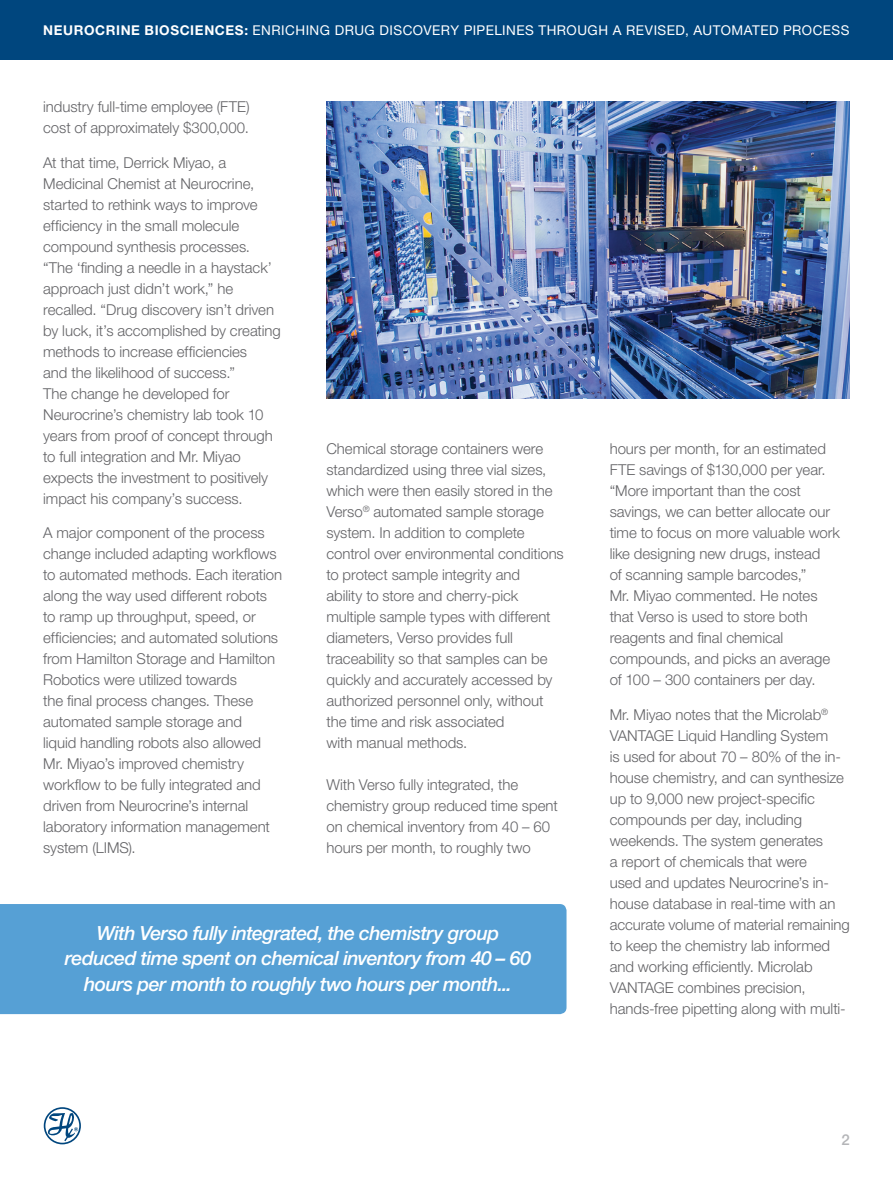
<style>
.page{position:relative;width:893px;height:1188px;background:#fff}
.page>*{position:absolute;margin:0;border:0;box-sizing:border-box;transform-origin:0 0}
.Body_Copy{font:italic 500 19.5px/25.5px "Helvetica Neue LT Std";letter-spacing:-.03em;color:#fff;text-align:center}
.Body_Copy-2{font:300 15px/21px "Helvetica Neue LT Pro";letter-spacing:-.005em;color:#636366}
.t1{font:500 15px "Helvetica Neue LT Pro";color:#b4b5b8}
.Tab_Section_Title{font:13.5px "Helvetica Neue LT Pro";letter-spacing:.035em;color:#fff}
.s1{font-weight:700}
</style>
<div class="page">
<img style="left:326px;top:102px;width:524px;height:297px">
<div style="left:0;top:904px;width:566px;height:110px;background:#56a0d5"></div>
<div style="left:0;top:0;width:893px;height:59px;background:#00467e"></div>
<svg style="left:44px;top:1107px;width:37px;height:37px"></svg>
<p class="Tab_Section_Title" style="left:43px;top:21px;width:808px"><span class="s1">NEUROCRINE BIOSCIENCES:</span> ENRICHING DRUG DISCOVERY PIPELINES THROUGH A REVISED, AUTOMATED PROCESS</p>
<p class="Body_Copy-2" style="left:43px;top:96px;width:208px">industry full-time employee (FTE) cost of approximately $300,000.</p>
<p class="Body_Copy-2" style="left:43px;top:152px;width:239px">At that time, Derrick Miyao, a Medicinal Chemist at Neurocrine, started to rethink ways to improve efficiency in the small molecule compound synthesis processes. “The ‘finding a needle in a haystack’ approach just didn’t work,” he recalled. “Drug discovery isn’t driven by luck, it’s accomplished by creating methods to increase efficiencies<br>and the likelihood of success.”<br>The change he developed for Neurocrine’s chemistry lab took 10 years from proof of concept through to full integration and Mr. Miyao expects the investment to positively impact his company’s success.</p>
<p class="Body_Copy-2" style="left:43px;top:522px;width:240px">A major component of the process change included adapting workflows to automated methods. Each iteration along the way used different robots to ramp up throughput, speed, or efficiencies; and automated solutions from Hamilton Storage and Hamilton Robotics were utilized towards<br>the final process changes. These automated sample storage and<br>liquid handling robots also allowed Mr. Miyao’s improved chemistry workflow to be fully integrated and driven from Neurocrine’s internal laboratory information management system (LIMS).</p>
<p class="Body_Copy-2" style="left:326px;top:438px;width:239px">Chemical storage containers were standardized using three vial sizes, which were then easily stored in the Verso<sup>®</sup> automated sample storage system. In addition to complete control over environmental conditions to protect sample integrity and<br>ability to store and cherry-pick multiple sample types with different diameters, Verso provides full traceability so that samples can be quickly and accurately accessed by authorized personnel only, without the time and risk associated<br>with manual methods.</p>
<p class="Body_Copy-2" style="left:326px;top:774px;width:233px">With Verso fully integrated, the chemistry group reduced time spent on chemical inventory from 40 – 60 hours per month, to roughly two</p>
<p class="Body_Copy" style="left:65px;top:920px;width:468px">With Verso fully integrated, the chemistry group reduced time spent on chemical inventory from 40 – 60 hours per month to roughly two hours per month...</p>
<p class="Body_Copy-2" style="left:610px;top:438px;width:232px">hours per month, for an estimated<br>FTE savings of $130,000 per year. “More important than the cost savings, we can better allocate our time to focus on more valuable work like designing new drugs, instead<br>of scanning sample barcodes,”<br>Mr. Miyao commented. He notes that Verso is used to store both reagents and final chemical compounds, and picks an average of 100 – 300 containers per day.</p>
<p class="Body_Copy-2" style="left:610px;top:704px;width:242px">Mr. Miyao notes that the Microlab<sup>® </sup>VANTAGE Liquid Handling System<br>is used for about 70 – 80% of the in&shy;house chemistry, and can synthesize up to 9,000 new project-specific compounds per day, including weekends. The system generates<br>a report of chemicals that were<br>used and updates Neurocrine’s in&shy;house database in real-time with an accurate volume of material remaining to keep the chemistry lab informed and working efficiently. Microlab VANTAGE combines precision, hands-free pipetting along with multi-</p>
<p class="t1" style="left:841px;top:1130px;width:10px">2</p>
</div>
